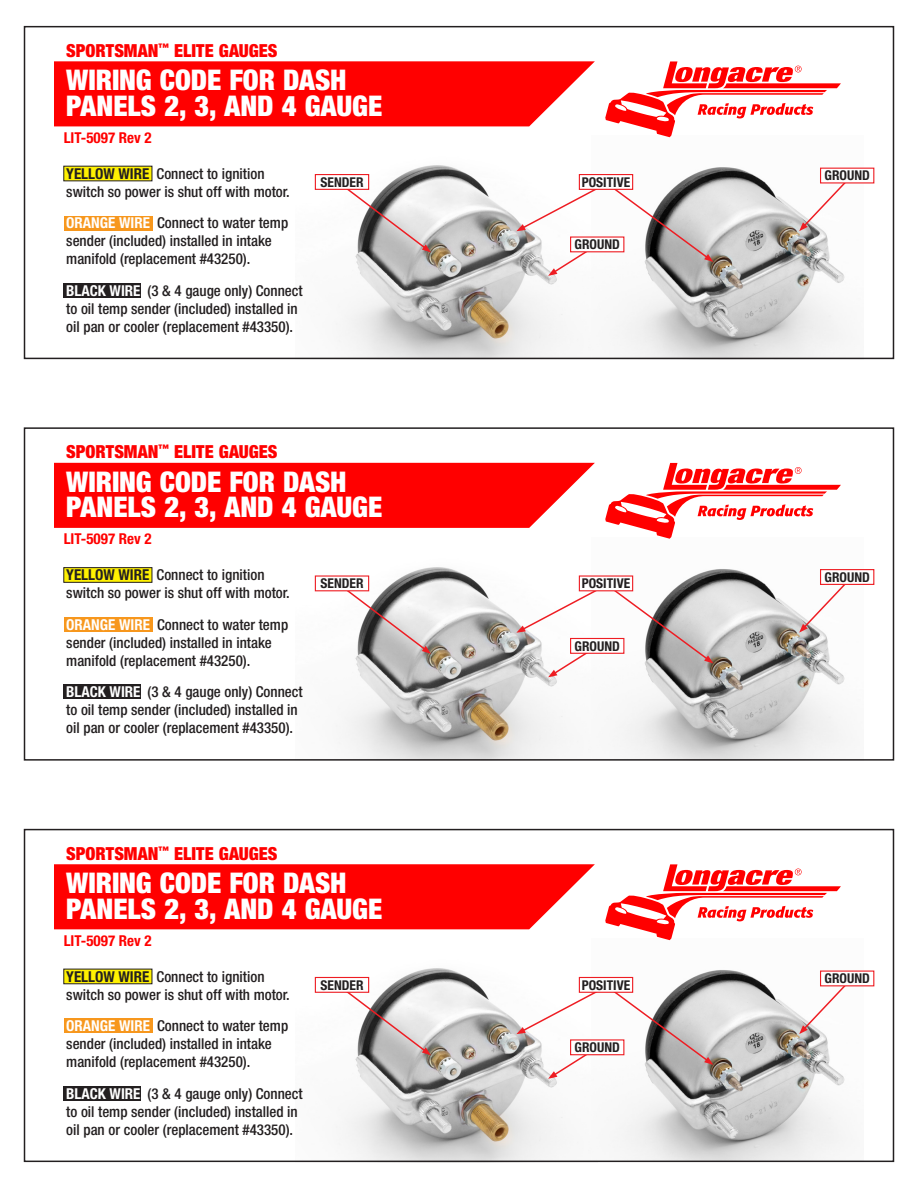
<style>
.page{position:relative;width:918px;height:1188px;background:#fff}
.page>*{position:absolute;margin:0;border:0;box-sizing:border-box;transform-origin:0 0}
.t1{font:900 condensed 28.5px "Helvetica Neue LT Std";letter-spacing:-.005em;color:#fff}
.t2{font:900 condensed 18px "Helvetica Neue LT Std";color:#f00}
.t3{font:500 condensed 15px/18px "Helvetica Neue LT Std";color:#231f20}
.t4{font:700 condensed 15px "Helvetica Neue LT Std";color:#f00}
.t5{font:700 condensed 13.5px "Helvetica Neue LT Std";color:#231f20}
.s1{font-weight:700}
.s2{font-weight:700;color:#fff}
</style>
<div class="page">
<svg style="left:54px;top:61px;width:541px;height:65px;background:#ff1010"></svg>
<img style="left:314px;top:165px;width:265px;height:191px">
<img style="left:599px;top:137px;width:265px;height:219px">
<div style="left:64px;top:283px;width:77px;height:14px;background:#231f20"></div>
<div style="left:64px;top:216px;width:88px;height:14px;background:#f7971d"></div>
<div style="left:64px;top:166px;width:88px;height:15px;background:#fff101"></div>
<svg style="left:605px;top:61px;width:236px;height:76px"></svg>
<svg style="left:799px;top:179px;width:50px;height:52px"></svg>
<div style="left:821px;top:168px;width:53px;height:15px;background:#fff"></div>
<svg style="left:610px;top:185px;width:103px;height:77px"></svg>
<svg style="left:548px;top:243px;width:51px;height:33px"></svg>
<div style="left:571px;top:237px;width:53px;height:15px;background:#fff"></div>
<div style="left:570px;top:236px;width:54px;height:16px;border:1px solid #ee1d23"></div>
<svg style="left:516px;top:185px;width:85px;height:46px"></svg>
<div style="left:579px;top:175px;width:54px;height:14px;background:#fff"></div>
<div style="left:579px;top:174px;width:54px;height:16px;border:1px solid #ee1d23"></div>
<svg style="left:340px;top:183px;width:91px;height:69px"></svg>
<div style="left:315px;top:175px;width:54px;height:14px;background:#fff"></div>
<div style="left:315px;top:174px;width:54px;height:16px;border:1px solid #ee1d23"></div>
<div style="left:24px;top:26px;width:870px;height:333px;border:2px solid #231f20"></div>
<svg style="left:54px;top:463px;width:541px;height:65px;background:#ff1010"></svg>
<img style="left:314px;top:567px;width:278px;height:191px">
<img style="left:592px;top:569px;width:253px;height:189px">
<div style="left:64px;top:684px;width:77px;height:15px;background:#231f20"></div>
<div style="left:64px;top:617px;width:88px;height:15px;background:#f7971d"></div>
<div style="left:64px;top:568px;width:88px;height:14px;background:#fff101"></div>
<svg style="left:605px;top:463px;width:236px;height:76px"></svg>
<svg style="left:799px;top:580px;width:46px;height:53px"></svg>
<div style="left:821px;top:570px;width:53px;height:14px;background:#fff"></div>
<div style="left:820px;top:569px;width:54px;height:16px;border:1px solid #ee1d23"></div>
<svg style="left:610px;top:587px;width:103px;height:76px"></svg>
<svg style="left:548px;top:644px;width:51px;height:33px"></svg>
<div style="left:571px;top:638px;width:53px;height:15px;background:#fff"></div>
<div style="left:570px;top:638px;width:54px;height:16px;border:1px solid #ee1d23"></div>
<svg style="left:516px;top:587px;width:85px;height:46px"></svg>
<div style="left:579px;top:576px;width:54px;height:15px;background:#fff"></div>
<div style="left:579px;top:575px;width:54px;height:16px;border:1px solid #ee1d23"></div>
<svg style="left:340px;top:585px;width:91px;height:69px"></svg>
<div style="left:315px;top:576px;width:54px;height:15px;background:#fff"></div>
<div style="left:315px;top:575px;width:54px;height:16px;border:1px solid #ee1d23"></div>
<div style="left:24px;top:427px;width:870px;height:334px;border:2px solid #231f20"></div>
<svg style="left:54px;top:864px;width:541px;height:65px;background:#ff1010"></svg>
<img style="left:314px;top:968px;width:278px;height:191px">
<img style="left:592px;top:940px;width:272px;height:219px">
<div style="left:64px;top:1086px;width:77px;height:14px;background:#231f20"></div>
<div style="left:64px;top:1019px;width:88px;height:14px;background:#f7971d"></div>
<div style="left:64px;top:969px;width:88px;height:15px;background:#fff101"></div>
<svg style="left:605px;top:864px;width:236px;height:76px"></svg>
<svg style="left:799px;top:982px;width:50px;height:52px"></svg>
<div style="left:821px;top:971px;width:53px;height:15px;background:#fff"></div>
<svg style="left:610px;top:988px;width:103px;height:77px"></svg>
<svg style="left:548px;top:1046px;width:51px;height:33px"></svg>
<div style="left:571px;top:1040px;width:53px;height:15px;background:#fff"></div>
<div style="left:570px;top:1039px;width:54px;height:16px;border:1px solid #ee1d23"></div>
<svg style="left:516px;top:988px;width:85px;height:46px"></svg>
<div style="left:579px;top:977px;width:54px;height:15px;background:#fff"></div>
<div style="left:579px;top:977px;width:54px;height:16px;border:1px solid #ee1d23"></div>
<svg style="left:340px;top:986px;width:91px;height:69px"></svg>
<div style="left:315px;top:977px;width:54px;height:15px;background:#fff"></div>
<div style="left:315px;top:977px;width:54px;height:16px;border:1px solid #ee1d23"></div>
<div style="left:24px;top:829px;width:870px;height:333px;border:2px solid #231f20"></div>
<p class="t2" style="left:66px;top:40px;width:213px">SPORTSMAN<sup>™</sup> ELITE GAUGES</p>
<p class="t1" style="left:66px;top:62px;width:282px">WIRING CODE FOR DASH</p>
<p class="t1" style="left:66px;top:88px;width:317px">PANELS 2, 3, AND 4 GAUGE</p>
<p class="t4" style="left:64px;top:128px;width:89px">LIT-5097 Rev 2</p>
<p class="t3" style="left:66px;top:164px;width:225px"><span class="s1">YELLOW WIRE</span> Connect to ignition switch so power is shut off with motor.</p>
<p class="t3" style="left:66px;top:214px;width:223px"><span class="s2">ORANGE WIRE</span> Connect to water temp sender (included) installed in intake manifold (replacement #43250).</p>
<p class="t3" style="left:66px;top:281px;width:238px"><span class="s2">BLACK WIRE</span> (3 &amp; 4 gauge only) Connect to oil temp sender (included) installed in oil pan or cooler (replacement #43350).</p>
<p class="t5" style="left:321px;top:174px;width:44px">SENDER</p>
<p class="t5" style="left:582px;top:174px;width:50px">POSITIVE</p>
<p class="t5" style="left:575px;top:236px;width:47px">GROUND</p>
<p class="t2" style="left:66px;top:441px;width:213px">SPORTSMAN<sup>™</sup> ELITE GAUGES</p>
<p class="t1" style="left:66px;top:464px;width:282px">WIRING CODE FOR DASH</p>
<p class="t1" style="left:66px;top:489px;width:317px">PANELS 2, 3, AND 4 GAUGE</p>
<p class="t4" style="left:64px;top:530px;width:89px">LIT-5097 Rev 2</p>
<p class="t3" style="left:66px;top:566px;width:225px"><span class="s1">YELLOW WIRE</span> Connect to ignition switch so power is shut off with motor.</p>
<p class="t3" style="left:66px;top:615px;width:223px"><span class="s2">ORANGE WIRE</span> Connect to water temp sender (included) installed in intake manifold (replacement #43250).</p>
<p class="t3" style="left:66px;top:683px;width:238px"><span class="s2">BLACK WIRE</span> (3 &amp; 4 gauge only) Connect to oil temp sender (included) installed in oil pan or cooler (replacement #43350).</p>
<p class="t5" style="left:321px;top:575px;width:44px">SENDER</p>
<p class="t5" style="left:582px;top:575px;width:50px">POSITIVE</p>
<p class="t5" style="left:575px;top:638px;width:47px">GROUND</p>
<p class="t2" style="left:66px;top:842px;width:213px">SPORTSMAN<sup>™</sup> ELITE GAUGES</p>
<p class="t1" style="left:66px;top:865px;width:282px">WIRING CODE FOR DASH</p>
<p class="t1" style="left:66px;top:891px;width:317px">PANELS 2, 3, AND 4 GAUGE</p>
<p class="t4" style="left:64px;top:931px;width:89px">LIT-5097 Rev 2</p>
<p class="t3" style="left:66px;top:967px;width:225px"><span class="s1">YELLOW WIRE</span> Connect to ignition switch so power is shut off with motor.</p>
<p class="t3" style="left:66px;top:1017px;width:223px"><span class="s2">ORANGE WIRE</span> Connect to water temp sender (included) installed in intake manifold (replacement #43250).</p>
<p class="t3" style="left:66px;top:1084px;width:238px"><span class="s2">BLACK WIRE</span> (3 &amp; 4 gauge only) Connect to oil temp sender (included) installed in oil pan or cooler (replacement #43350).</p>
<p class="t5" style="left:321px;top:977px;width:44px">SENDER</p>
<p class="t5" style="left:582px;top:977px;width:50px">POSITIVE</p>
<p class="t5" style="left:575px;top:1039px;width:47px">GROUND</p>
<p class="t5" style="left:825px;top:167px;width:47px">GROUND</p>
<p class="t5" style="left:825px;top:569px;width:47px">GROUND</p>
<p class="t5" style="left:825px;top:970px;width:47px">GROUND</p>
</div>
